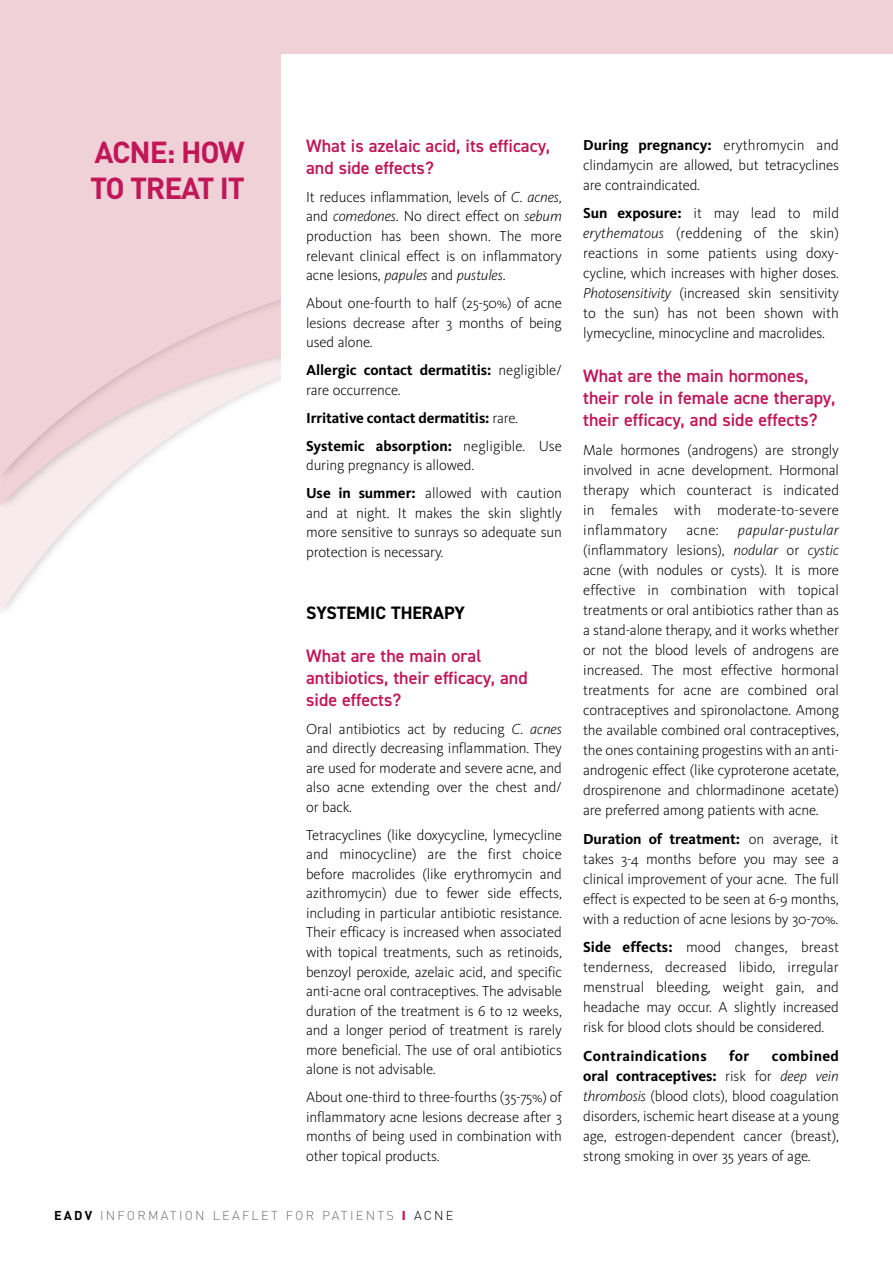
<style>
.page{position:relative;width:893px;height:1263px;background:#fff}
.page>*{position:absolute;margin:0;border:0;box-sizing:border-box;transform-origin:0 0}
.t1{font:700 30px/36px "DIN";letter-spacing:-.04em;color:#c11759}
.t2{font:600 18px/21.6px "DIN2014";color:#c11759}
.t3{font:700 18px "DIN2014";color:#000}
.t4{font:300 15px/20px "Kievit Pro";letter-spacing:-.01em;color:#000;text-align:justify}
.t5{font:700 15px/19.5px "Kievit Pro";letter-spacing:-.005em;color:#000}
.t6{font:700 15px "Kievit Pro";letter-spacing:.025em;color:#000}
.t7{font:300 12.75px "DIN";letter-spacing:.175em;color:#706f6f}
.s1{font-style:italic}
.s2{font-weight:300}
.s3{font-weight:700}
.s4{font-weight:700;color:#000}
.s5{font-weight:900;color:#c11759}
.s6{color:#000}
</style>
<div class="page">
<svg style="left:0;top:0;width:893px;height:613px"></svg>
<div style="left:281px;top:54px;width:612px;height:393px;background:#fff"></div>
<h1 class="t1" style="left:90px;top:133px;width:156px">ACNE: HOW<br>TO TREAT IT</h1>
<p class="t2" style="left:306px;top:135px;width:245px">What is azelaic acid, its efficacy, and side effects?</p>
<p class="t4" style="left:306px;top:187px;width:257px;line-height:19.5px">It reduces inflammation, levels of <span class="s1">C. acnes</span>, and <span class="s1">comedones</span>. No direct effect on <span class="s1">sebum </span>production has been shown. The more relevant clinical effect is on inflammatory acne lesions, <span class="s1">papules</span> and <span class="s1">pustules</span>.</p>
<p class="t4" style="left:306px;top:293px;width:257px;line-height:19.5px">About one-fourth to half (25-50%) of acne lesions decrease after 3 months of being used alone.</p>
<p class="t5" style="left:306px;top:360px;width:257px">Allergic contact dermatitis: <span class="s2">negligible/ rare occurrence.</span></p>
<p class="t5" style="left:306px;top:404px;width:257px;line-height:28px">Irritative contact dermatitis: <span class="s2">rare.<br></span>Systemic absorption: <span class="s2">negligible. Use</span></p>
<p class="t4" style="left:306px;top:451px;width:257px;line-height:28px">during pregnancy is allowed.<br><span class="s3">Use in summer:</span> allowed with caution</p>
<p class="t4" style="left:306px;top:503px;width:257px;line-height:19.5px">and at night. It makes the skin slightly more sensitive to sunrays so adequate sun protection is necessary.</p>
<p class="t3" style="left:306px;top:601px;width:160px">SYSTEMIC THERAPY</p>
<p class="t2" style="left:306px;top:645px;width:223px">What are the main oral antibiotics, their efficacy, and side effects?</p>
<p class="t4" style="left:306px;top:719px;width:257px;line-height:19.5px">Oral antibiotics act by reducing <span class="s1">C. acnes </span>and directly decreasing inflammation. They are used for moderate and severe acne, and also acne extending over the chest and/ or back.</p>
<p class="t4" style="left:306px;top:825px;width:257px;line-height:19.5px">Tetracyclines (like doxycycline, lymecycline and minocycline) are the first choice before macrolides (like erythromycin and azithromycin) due to fewer side effects, including in particular antibiotic resistance.<br>Their efficacy is increased when associated with topical treatments, such as retinoids, benzoyl peroxide, azelaic acid, and specific anti-acne oral contraceptives. The advisable duration of the treatment is 6 to 12 weeks, and a longer period of treatment is rarely more beneficial. The use of oral antibiotics alone is not advisable.</p>
<p class="t4" style="left:306px;top:1087px;width:257px;line-height:19.5px">About one-third to three-fourths (35-75%) of inflammatory acne lesions decrease after 3 months of being used in combination with other topical products.</p>
<p class="t7" style="left:54px;top:1207px;width:401px"><span class="s4">EADV</span> INFORMATION LEAFLET FOR PATIENTS <span class="s5">I</span> <span class="s6">ACNE</span></p>
<p class="t4" style="left:583px;top:134px;width:257px"><span class="s3">During pregnancy:</span> erythromycin and clindamycin are allowed, but tetracyclines are contraindicated.</p>
<p class="t4" style="left:583px;top:203px;width:257px;text-align:left"><span class="s3">Sun exposure:</span> it may lead to mild <span class="s1">erythematous</span> (reddening of the skin) reactions in some patients using doxy&shy;cycline, which increases with higher doses.<br><span class="s1">Photosensitivity</span> (increased skin sensitivity to the sun) has not been shown with lymecycline, minocycline and macrolides.</p>
<p class="t2" style="left:583px;top:364px;width:254px;line-height:22px">What are the main hormones, their role in female acne therapy, their efficacy, and side effects?</p>
<p class="t4" style="left:583px;top:439px;width:257px">Male hormones (androgens) are strongly involved in acne development. Hormonal therapy which counteract is indicated in females with moderate-to-severe inflammatory</p>
<p class="t4" style="left:583px;top:520px;width:257px;text-indent:155px"><span class="s1">papular-pustular </span>(inflammatory lesions), <span class="s1">nodular</span> or <span class="s1">cystic </span>acne (with nodules or cysts). It is more effective in combination with topical treatments or oral antibiotics rather than as a stand-alone therapy, and it works whether or not the blood levels of androgens are increased. The most effective hormonal treatments for acne are combined oral contraceptives and spironolactone. Among the available combined oral contraceptives, the ones containing progestins with an anti&shy;androgenic effect (like cyproterone acetate, drospirenone and chlormadinone acetate) are preferred among patients with acne.</p>
<p class="t4" style="left:583px;top:828px;width:257px"><span class="s3">Duration of treatment:</span> on average, it takes 3-4 months before you may see a clinical improvement of your acne. The full effect is expected to be seen at 6-9 months, with a reduction of acne lesions by 30-70%.</p>
<p class="t4" style="left:583px;top:937px;width:257px"><span class="s3">Side effects:</span> mood changes, breast tenderness, decreased libido, irregular menstrual bleeding, weight gain, and headache may occur. A slightly increased risk for blood clots should be considered.</p>
<p class="t6" style="left:583px;top:1047px;width:125px">Contraindications</p>
<p class="t5" style="left:729px;top:1046px;width:22px">for</p>
<p class="t4" style="left:686px;top:520px;width:34px">acne:</p>
<p class="t4" style="left:583px;top:1046px;width:257px;text-indent:189px"><span class="s3">combined oral contraceptives:</span> risk for <span class="s1">deep vein thrombosis</span> (blood clots), blood coagulation disorders, ischemic heart disease at a young age, estrogen-dependent cancer (breast), strong smoking in over 35 years of age.</p>
</div>
